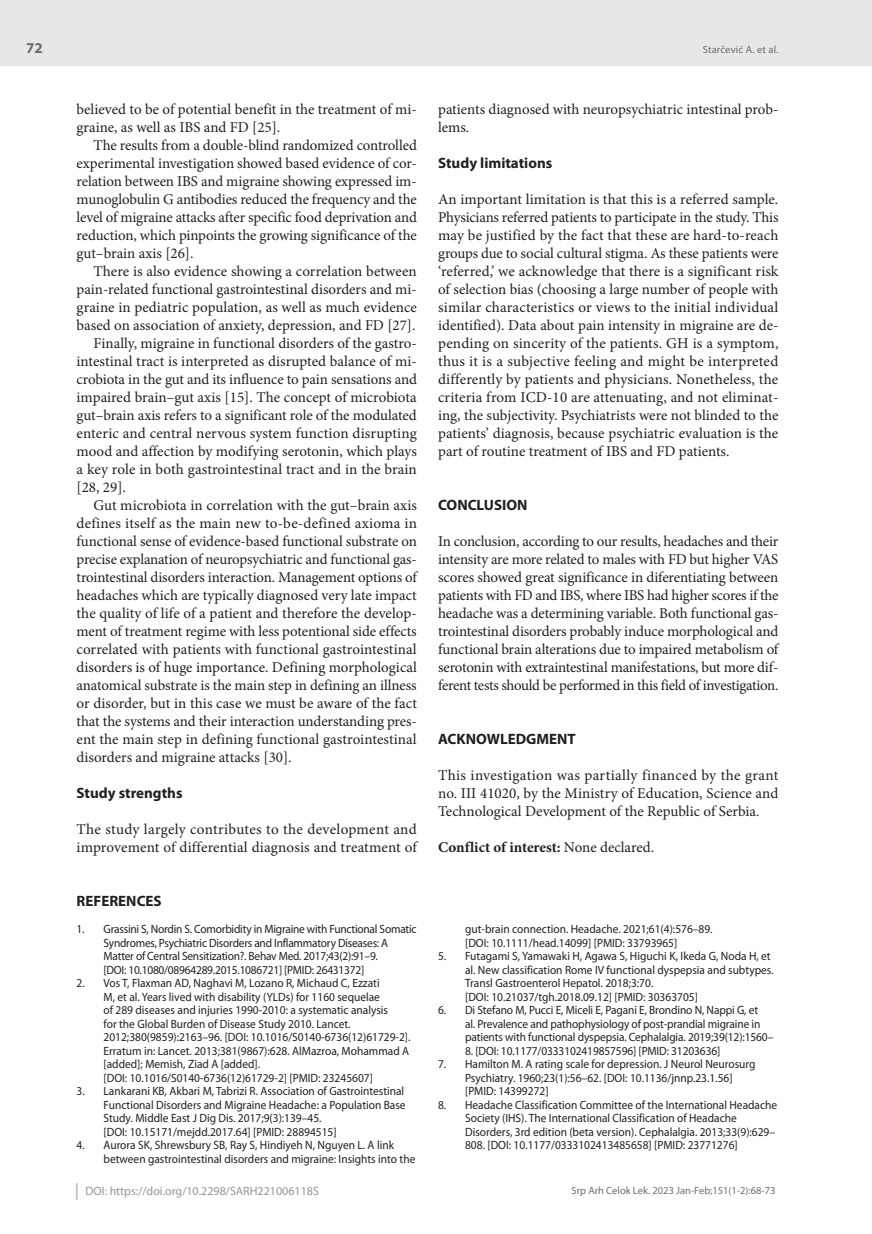
<style>
.page{position:relative;width:872px;height:1234px;background:#fff}
.page>*{position:absolute;margin:0;border:0;box-sizing:border-box;transform-origin:0 0}
.t1{font:15px/18px "Minion Pro";color:#231f20;text-align:justify}
.t2{font:700 15px "Myriad Pro";color:#231f20}
.t3{font:700 15px "Minion Pro";color:#231f20}
.t4{font:700 15px "Myriad Pro";color:#6c6d70}
.t5{font:12px/13.5px "Myriad Pro";color:#231f20;scale:.95 1}
.t6{font:12px/13.5px "Myriad Pro";letter-spacing:-.02em;color:#231f20;scale:.95 1}
.t7{font:12px "Myriad Pro";color:#939598}
.t8{font:10.5px "Myriad Pro";color:#6c6d70}
.s1{font-weight:400}
</style>
<div class="page">
<div style="left:0;top:0;width:872px;height:66px;background:#e6e7e9"></div>
<svg style="left:77px;top:1183px;width:1px;height:16px"></svg>
<p class="t4" style="left:26px;top:38px;width:18px">72</p>
<p class="t1" style="left:77px;top:100px;width:342px">believed to be of potential benefit in the treatment of mi&shy;graine, as well as IBS and FD [25].</p>
<p class="t1" style="left:77px;top:136px;width:342px;text-indent:17px">The results from a double-blind randomized controlled experimental investigation showed based evidence of cor&shy;relation between IBS and migraine showing expressed im&shy;munoglobulin G antibodies reduced the frequency and the level of migraine attacks after specific food deprivation and reduction, which pinpoints the growing significance of the gut–brain axis [26].</p>
<p class="t1" style="left:94px;top:262px;width:325px">There is also evidence showing a correlation between</p>
<p class="t1" style="left:77px;top:280px;width:342px">pain-related functional gastrointestinal disorders and mi-</p>
<p class="t1" style="left:77px;top:298px;width:342px">graine in pediatric population, as well as much evidence</p>
<p class="t1" style="left:77px;top:316px;width:340px">based on association of anxiety, depression, and FD [27].</p>
<p class="t1" style="left:94px;top:334px;width:325px">Finally, migraine in functional disorders of the gastro-</p>
<p class="t1" style="left:77px;top:352px;width:342px">intestinal tract is interpreted as disrupted balance of mi-</p>
<p class="t1" style="left:77px;top:370px;width:342px">crobiota in the gut and its influence to pain sensations and</p>
<p class="t1" style="left:77px;top:388px;width:342px">impaired brain–gut axis [15]. The concept of microbiota</p>
<p class="t1" style="left:77px;top:406px;width:342px">gut–brain axis refers to a significant role of the modulated</p>
<p class="t1" style="left:77px;top:424px;width:342px">enteric and central nervous system function disrupting</p>
<p class="t1" style="left:77px;top:442px;width:342px">mood and affection by modifying serotonin, which plays</p>
<p class="t1" style="left:77px;top:460px;width:342px">a key role in both gastrointestinal tract and in the brain</p>
<p class="t1" style="left:77px;top:478px;width:51px">[28, 29].</p>
<p class="t1" style="left:94px;top:496px;width:325px">Gut microbiota in correlation with the gut–brain axis</p>
<p class="t1" style="left:77px;top:514px;width:342px">defines itself as the main new to-be-defined axioma in</p>
<p class="t1" style="left:77px;top:532px;width:342px">functional sense of evidence-based functional substrate on</p>
<p class="t1" style="left:77px;top:550px;width:342px">precise explanation of neuropsychiatric and functional gas-</p>
<p class="t1" style="left:77px;top:568px;width:342px">trointestinal disorders interaction. Management options of</p>
<p class="t1" style="left:77px;top:586px;width:342px">headaches which are typically diagnosed very late impact</p>
<p class="t1" style="left:77px;top:604px;width:342px">the quality of life of a patient and therefore the develop-</p>
<p class="t1" style="left:77px;top:622px;width:342px">ment of treatment regime with less potentional side effects</p>
<p class="t1" style="left:77px;top:640px;width:342px">correlated with patients with functional gastrointestinal</p>
<p class="t1" style="left:77px;top:658px;width:342px">disorders is of huge importance. Defining morphological</p>
<p class="t1" style="left:77px;top:676px;width:342px">anatomical substrate is the main step in defining an illness</p>
<p class="t1" style="left:77px;top:694px;width:342px">or disorder, but in this case we must be aware of the fact</p>
<p class="t1" style="left:77px;top:712px;width:342px">that the systems and their interaction understanding pres-</p>
<p class="t1" style="left:77px;top:730px;width:342px">ent the main step in defining functional gastrointestinal</p>
<p class="t1" style="left:77px;top:748px;width:217px">disorders and migraine attacks [30].</p>
<p class="t2" style="left:77px;top:783px;width:107px">Study strengths</p>
<p class="t1" style="left:77px;top:820px;width:342px">The study largely contributes to the development and improvement of differential diagnosis and treatment of</p>
<p class="t2" style="left:77px;top:891px;width:87px">REFERENCES</p>
<p class="t6" style="left:104px;top:922px;width:331px;text-indent:-27px">1. Grassini S, Nordin S. Comorbidity in Migraine with Functional Somatic Syndromes, Psychiatric Disorders and Inflammatory Diseases: A Matter of Central Sensitization?. Behav Med. 2017;43(2):91–9.<br>[DOI: 10.1080/08964289.2015.1086721] [PMID: 26431372]</p>
<p class="t5" style="left:104px;top:976px;width:325px;text-indent:-27px">2. Vos T, Flaxman AD, Naghavi M, Lozano R, Michaud C, Ezzati<br>M, et al. Years lived with disability (YLDs) for 1160 sequelae<br>of 289 diseases and injuries 1990-2010: a systematic analysis<br>for the Global Burden of Disease Study 2010. Lancet.<br>2012;380(9859):2163–96. [DOI: 10.1016/S0140-6736(12)61729-2].<br>Erratum in: Lancet. 2013;381(9867):628. AlMazroa, Mohammad A [added]; Memish, Ziad A [added].<br>[DOI: 10.1016/S0140-6736(12)61729-2] [PMID: 23245607]</p>
<p class="t5" style="left:104px;top:1084px;width:319px;text-indent:-27px">3. Lankarani KB, Akbari M, Tabrizi R. Association of Gastrointestinal Functional Disorders and Migraine Headache: a Population Base Study. Middle East J Dig Dis. 2017;9(3):139–45.<br>[DOI: 10.15171/mejdd.2017.64] [PMID: 28894515]</p>
<p class="t5" style="left:104px;top:1138px;width:330px;text-indent:-27px">4. Aurora SK, Shrewsbury SB, Ray S, Hindiyeh N, Nguyen L. A link between gastrointestinal disorders and migraine: Insights into the</p>
<p class="t7" style="left:86px;top:1183px;width:235px">DOI: https://doi.org/10.2298/SARH221006118S</p>
<p class="t8" style="left:703px;top:43px;width:77px">Starčević A. et al.</p>
<p class="t1" style="left:438px;top:100px;width:342px">patients diagnosed with neuropsychiatric intestinal prob&shy;lems.</p>
<p class="t2" style="left:438px;top:153px;width:116px">Study limitations</p>
<p class="t1" style="left:438px;top:190px;width:342px">An important limitation is that this is a referred sample.<br>Physicians referred patients to participate in the study. This may be justified by the fact that these are hard-to-reach groups due to social cultural stigma. As these patients were ‘referred,’ we acknowledge that there is a significant risk of selection bias (choosing a large number of people with similar characteristics or views to the initial individual identified). Data about pain intensity in migraine are de&shy;pending on sincerity of the patients. GH is a symptom, thus it is a subjective feeling and might be interpreted differently by patients and physicians. Nonetheless, the criteria from ICD-10 are attenuating, and not eliminat&shy;ing, the subjectivity. Psychiatrists were not blinded to the patients’ diagnosis, because psychiatric evaluation is the part of routine treatment of IBS and FD patients.</p>
<p class="t2" style="left:438px;top:495px;width:91px">CONCLUSION</p>
<p class="t1" style="left:438px;top:532px;width:342px">In conclusion, according to our results, headaches and their intensity are more related to males with FD but higher VAS scores showed great significance in diferentiating between patients with FD and IBS, where IBS had higher scores if the headache was a determining variable. Both functional gas&shy;trointestinal disorders probably induce morphological and functional brain alterations due to impaired metabolism of serotonin with extraintestinal manifestations, but more dif&shy;ferent tests should be performed in this field of investigation.</p>
<p class="t2" style="left:438px;top:729px;width:139px">ACKNOWLEDGMENT</p>
<p class="t1" style="left:438px;top:766px;width:342px">This investigation was partially financed by the grant no. III 41020, by the Ministry of Education, Science and Technological Development of the Republic of Serbia.</p>
<p class="t3" style="left:438px;top:836px;width:217px">Conflict of interest: <span class="s1">None declared.</span></p>
<p class="t5" style="left:465px;top:922px;width:262px">gut-brain connection. Headache. 2021;61(4):576–89. [DOI: 10.1111/head.14099] [PMID: 33793965]</p>
<p class="t5" style="left:465px;top:949px;width:326px;text-indent:-27px">5. Futagami S, Yamawaki H, Agawa S, Higuchi K, Ikeda G, Noda H, et al. New classification Rome IV functional dyspepsia and subtypes.<br>Transl Gastroenterol Hepatol. 2018;3:70.<br>[DOI: 10.21037/tgh.2018.09.12] [PMID: 30363705]</p>
<p class="t5" style="left:465px;top:1003px;width:326px;text-indent:-27px">6. Di Stefano M, Pucci E, Miceli E, Pagani E, Brondino N, Nappi G, et<br>al. Prevalence and pathophysiology of post-prandial migraine in patients with functional dyspepsia. Cephalalgia. 2019;39(12):1560–</p>
<p class="t5" style="left:465px;top:1043px;width:270px">8. [DOI: 10.1177/0333102419857596] [PMID: 31203636]</p>
<p class="t5" style="left:465px;top:1057px;width:307px;text-indent:-27px">7. Hamilton M. A rating scale for depression. J Neurol Neurosurg<br>Psychiatry. 1960;23(1):56–62. [DOI: 10.1136/jnnp.23.1.56] [PMID: 14399272]</p>
<p class="t5" style="left:465px;top:1097px;width:330px;text-indent:-27px">8. Headache Classification Committee of the International Headache Society (IHS). The International Classification of Headache Disorders, 3rd edition (beta version). Cephalalgia. 2013;33(9):629– 808. [DOI: 10.1177/0333102413485658] [PMID: 23771276]</p>
<p class="t8" style="left:571px;top:1184px;width:205px">Srp Arh Celok Lek. 2023 Jan-Feb;151(1-2):68-73</p>
</div>
